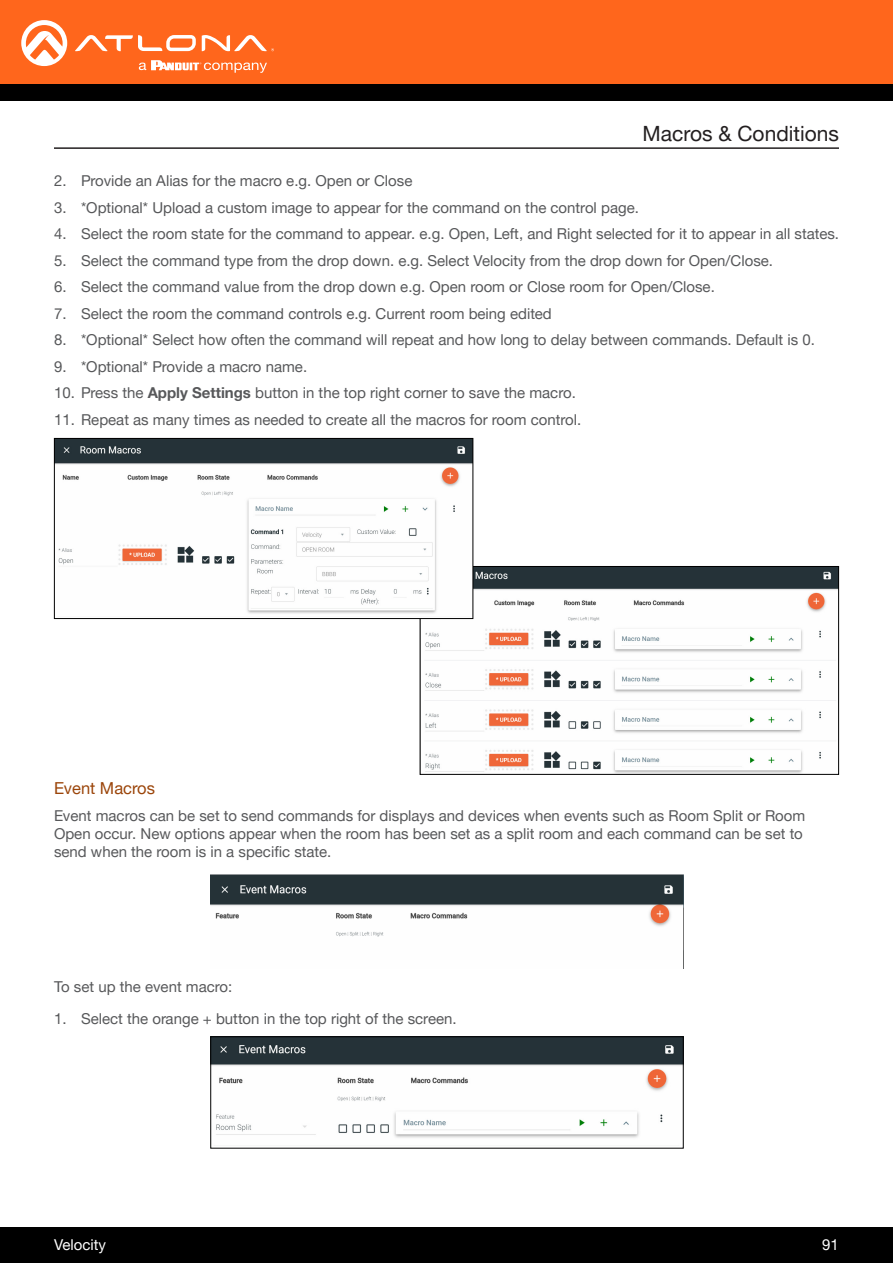
<style>
.page{position:relative;width:893px;height:1263px;background:#fff}
.page>*{position:absolute;margin:0;border:0;box-sizing:border-box;transform-origin:0 0}
.Non_TOC_Section_Head{font:21px "Helvetica Neue LTW1 G";color:#231f20}
.Secondary_Subsection{font:16.5px "Helvetica Neue LTW1 G";color:#9b450a}
.General_Text{font:15px/18px "Helvetica Neue LTW1 G";color:#57585a}
.t1{font:15px "Helvetica Neue LTW1 G";color:#fff}
.s1{font-weight:700}
</style>
<div class="page">
<div style="left:0;top:1227px;width:893px;height:36px;background:#000"></div>
<div style="left:0;top:0;width:893px;height:84px;background:#ff661c"></div>
<div style="left:0;top:84px;width:893px;height:16px;background:#000"></div>
<svg style="left:75px;top:35px;width:121px;height:16px"></svg>
<svg style="left:202px;top:35px;width:72px;height:16px"></svg>
<svg style="left:21px;top:20px;width:46px;height:46px"></svg>
<svg style="left:139px;top:60px;width:128px;height:13px"></svg>
<hr style="left:54px;top:147px;width:785px;height:2px;background:#231f20">
<img style="left:422px;top:568px;width:415px;height:205px">
<div style="left:420px;top:566px;width:419px;height:209px;border:1px solid #000"></div>
<img style="left:56px;top:440px;width:415px;height:177px">
<div style="left:54px;top:438px;width:419px;height:181px;border:1px solid #000"></div>
<img style="left:212px;top:1038px;width:470px;height:100px">
<div style="left:210px;top:1036px;width:474px;height:112px;border:1px solid #000"></div>
<img style="left:211px;top:875px;width:472px;height:62px">
<p class="Non_TOC_Section_Head" style="left:642px;top:120px;width:198px">Macros &amp; Conditions</p>
<p class="General_Text" style="left:54px;top:172px;width:360px">2. Provide an Alias for the macro e.g. Open or Close</p>
<p class="General_Text" style="left:54px;top:198px;width:586px">3. *Optional* Upload a custom image to appear for the command on the control page.</p>
<p class="General_Text" style="left:54px;top:225px;width:787px">4. Select the room state for the command to appear. e.g. Open, Left, and Right selected for it to appear in all states.</p>
<p class="General_Text" style="left:54px;top:251px;width:721px">5. Select the command type from the drop down. e.g. Select Velocity from the drop down for Open/Close.</p>
<p class="General_Text" style="left:54px;top:278px;width:662px">6. Select the command value from the drop down e.g. Open room or Close room for Open/Close.</p>
<p class="General_Text" style="left:54px;top:304px;width:499px">7. Select the room the command controls e.g. Current room being edited</p>
<p class="General_Text" style="left:54px;top:331px;width:762px">8. *Optional* Select how often the command will repeat and how long to delay between commands. Default is 0.</p>
<p class="General_Text" style="left:54px;top:357px;width:255px">9. *Optional* Provide a macro name.</p>
<p class="General_Text" style="left:54px;top:384px;width:523px">10. Press the <span class="s1">Apply Settings</span> button in the top right corner to save the macro.</p>
<p class="General_Text" style="left:54px;top:410px;width:529px">11. Repeat as many times as needed to create all the macros for room control.</p>
<p class="Secondary_Subsection" style="left:54px;top:778px;width:102px">Event Macros</p>
<p class="General_Text" style="left:54px;top:807px;width:753px">Event macros can be set to send commands for displays and devices when events such as Room Split or Room<br>Open occur. New options appear when the room has been set as a split room and each command can be set to send when the room is in a specific state.</p>
<p class="General_Text" style="left:54px;top:977px;width:180px">To set up the event macro:</p>
<p class="General_Text" style="left:54px;top:1010px;width:404px">1. Select the orange + button in the top right of the screen.</p>
<p class="t1" style="left:54px;top:1235px;width:54px">Velocity</p>
<p class="t1" style="left:822px;top:1235px;width:18px">91</p>
</div>
